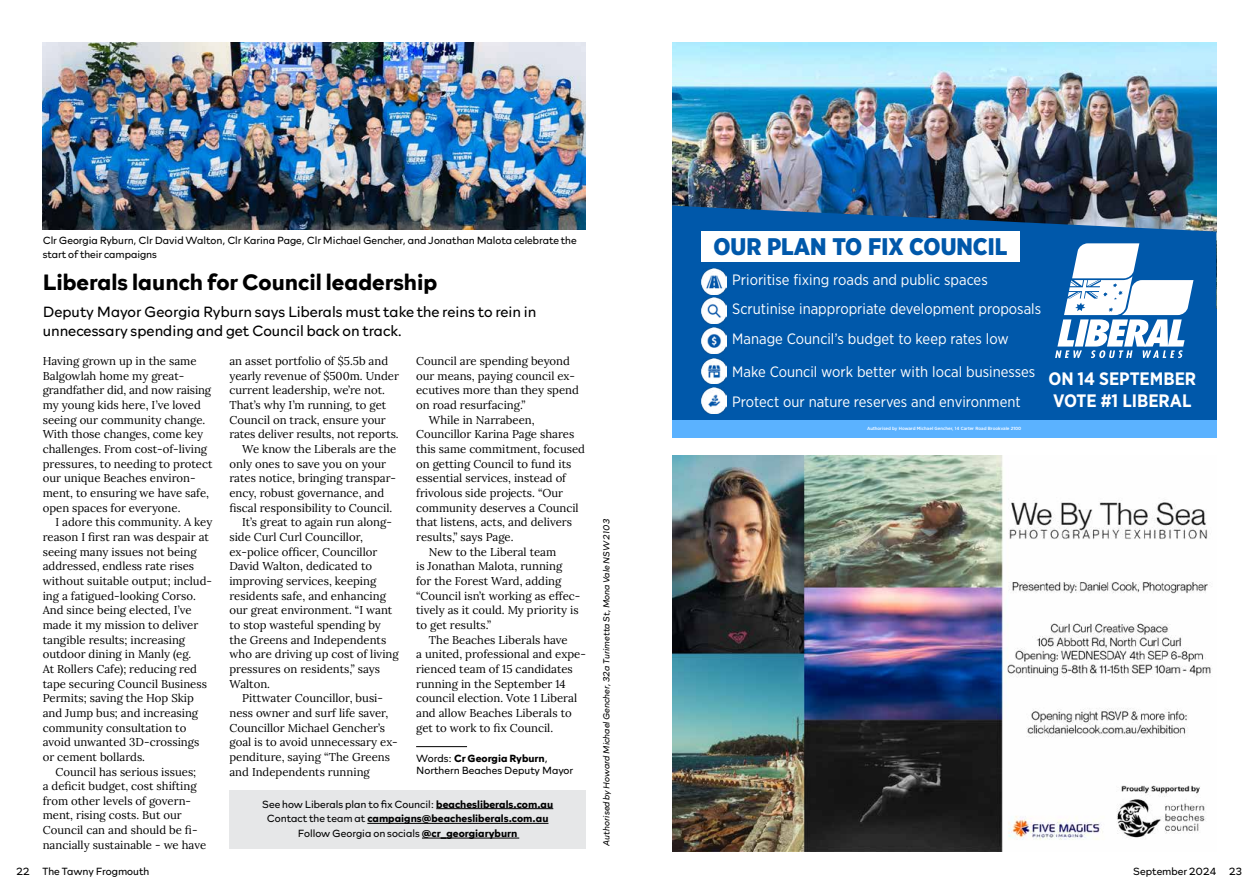
<style>
.page{position:relative;width:1259px;height:893px;background:#fff}
.page>*{position:absolute;margin:0;border:0;box-sizing:border-box;transform-origin:0 0}
.t1{font:900 24px "Gotham Narrow";color:#0058aa}
.t2{font:700 22.5px "Rockford Sans";color:#000}
.t3{font:700 18px/21.6px "Gotham Narrow";color:#fff}
.t4{font:15px/29.2px "Gotham Narrow";color:#fff}
.t5{font:300 15px/19.5px "Rockford Sans";color:#000}
.t6{font:11.4px/14.7px "Lora";color:#000}
.t7{font:300 10.5px/12.6px "Rockford Sans";letter-spacing:-.005em;color:#000}
.t8{font:700 10.5px/14.7px "Rockford Sans";color:#000;text-align:center}
.t9{font:italic 300 8.85px "Rockford Sans";color:#000}
.t10{font:500 4.5px "Gotham Narrow";color:#fff;scale:1.1 1}
.s1{font-weight:700}
.s2{font-weight:300}
</style>
<div class="page">
<img style="left:43px;top:42px;width:543px;height:187px">
<hr style="left:416px;top:746px;width:51px;height:1px;background:#000">
<div style="left:229px;top:790px;width:357px;height:59px;background:#e6e7e8"></div>
<hr style="left:436px;top:808px;width:117px;height:1px;background:#000">
<hr style="left:367px;top:823px;width:181px;height:1px;background:#000">
<hr style="left:422px;top:838px;width:97px;height:1px;background:#000">
<img style="left:672px;top:43px;width:544px;height:163px">
<svg style="left:672px;top:206px;width:544px;height:104px;background:#115a9f"></svg>
<div style="left:672px;top:310px;width:544px;height:125px;background:#0058aa"></div>
<div style="left:672px;top:421px;width:544px;height:17px;background:#5bb2ff"></div>
<div style="left:701px;top:232px;width:318px;height:30px;background:#fff"></div>
<img style="left:701px;top:268px;width:25px;height:26px">
<img style="left:701px;top:328px;width:25px;height:25px">
<img style="left:701px;top:298px;width:25px;height:25px">
<img style="left:701px;top:388px;width:25px;height:25px">
<img style="left:701px;top:358px;width:25px;height:26px">
<svg style="left:1055px;top:243px;width:138px;height:115px"></svg>
<img style="left:672px;top:456px;width:540px;height:395px">
<p class="t7" style="left:43px;top:232px;width:535px;line-height:14.4px">Clr Georgia Ryburn, Clr David Walton, Clr Karina Page, Clr Michael Gencher, and Jonathan Malota celebrate the start of their campaigns</p>
<h1 class="t1" style="left:713px;top:231px;width:295px">OUR PLAN TO FIX COUNCIL</h1>
<h2 class="t2" style="left:43px;top:266px;width:396px">Liberals launch for Council leadership</h2>
<h3 class="t5" style="left:43px;top:301px;width:495px">Deputy Mayor Georgia Ryburn says Liberals must take the reins to rein in unnecessary spending and get Council back on track.</h3>
<p class="t6" style="left:416px;top:353px;width:155px">Council are spending beyond</p>
<p class="t6" style="left:416px;top:368px;width:160px">our means, paying council ex-</p>
<p class="t6" style="left:416px;top:382px;width:164px">ecutives more than they spend</p>
<p class="t6" style="left:416px;top:397px;width:111px">on road resurfacing.”</p>
<p class="t6" style="left:429px;top:412px;width:107px">While in Narrabeen,</p>
<p class="t6" style="left:416px;top:426px;width:160px">Councillor Karina Page shares</p>
<p class="t6" style="left:416px;top:441px;width:170px">this same commitment, focused</p>
<p class="t6" style="left:416px;top:456px;width:157px">on getting Council to fund its</p>
<p class="t6" style="left:416px;top:470px;width:151px">essential services, instead of</p>
<p class="t6" style="left:416px;top:485px;width:148px">frivolous side projects. “Our</p>
<p class="t6" style="left:416px;top:500px;width:164px">community deserves a Council</p>
<p class="t6" style="left:416px;top:514px;width:157px">that listens, acts, and delivers</p>
<p class="t6" style="left:416px;top:529px;width:99px">results,” says Page.</p>
<p class="t6" style="left:429px;top:543px;width:129px">New to the Liberal team</p>
<p class="t6" style="left:416px;top:558px;width:148px">is Jonathan Malota, running</p>
<p class="t6" style="left:416px;top:573px;width:147px">for the Forest Ward, adding</p>
<p class="t6" style="left:416px;top:587px;width:166px">“Council isn’t working as effec-</p>
<p class="t6" style="left:416px;top:602px;width:164px">tively as it could. My priority is</p>
<p class="t6" style="left:416px;top:617px;width:76px">to get results.”</p>
<p class="t6" style="left:429px;top:631px;width:140px">The Beaches Liberals have</p>
<p class="t6" style="left:416px;top:646px;width:171px">a united, professional and expe-</p>
<p class="t6" style="left:416px;top:661px;width:158px">rienced team of 15 candidates</p>
<p class="t6" style="left:416px;top:675px;width:151px">running in the September 14</p>
<p class="t6" style="left:416px;top:690px;width:162px">council election. Vote 1 Liberal</p>
<p class="t6" style="left:416px;top:705px;width:157px">and allow Beaches Liberals to</p>
<p class="t6" style="left:416px;top:719px;width:138px">get to work to fix Council.</p>
<p class="t6" style="left:229px;top:353px;width:160px">an asset portfolio of $5.5b and</p>
<p class="t6" style="left:229px;top:368px;width:171px">yearly revenue of $500m. Under</p>
<p class="t6" style="left:229px;top:382px;width:157px">current leadership, we’re not.</p>
<p class="t6" style="left:229px;top:397px;width:158px">That’s why I’m running, to get</p>
<p class="t6" style="left:229px;top:412px;width:158px">Council on track, ensure your</p>
<p class="t6" style="left:229px;top:426px;width:171px">rates deliver results, not reports.</p>
<p class="t6" style="left:242px;top:441px;width:156px">We know the Liberals are the</p>
<p class="t6" style="left:229px;top:456px;width:158px">only ones to save you on your</p>
<p class="t6" style="left:229px;top:470px;width:168px">rates notice, bringing transpar-</p>
<p class="t6" style="left:229px;top:485px;width:156px">ency, robust governance, and</p>
<p class="t6" style="left:229px;top:500px;width:164px">fiscal responsibility to Council.</p>
<p class="t6" style="left:242px;top:514px;width:151px">It’s great to again run along-</p>
<p class="t6" style="left:229px;top:529px;width:135px">side Curl Curl Councillor,</p>
<p class="t6" style="left:229px;top:543px;width:149px">ex-police officer, Councillor</p>
<p class="t6" style="left:229px;top:558px;width:144px">David Walton, dedicated to</p>
<p class="t6" style="left:229px;top:573px;width:148px">improving services, keeping</p>
<p class="t6" style="left:229px;top:587px;width:158px">residents safe, and enhancing</p>
<p class="t6" style="left:229px;top:602px;width:164px">our great environment. “I want</p>
<p class="t6" style="left:229px;top:617px;width:153px">to stop wasteful spending by</p>
<p class="t6" style="left:229px;top:631px;width:158px">the Greens and Independents</p>
<p class="t6" style="left:229px;top:646px;width:171px">who are driving up cost of living</p>
<p class="t6" style="left:229px;top:661px;width:152px">pressures on residents,” says</p>
<p class="t6" style="left:229px;top:675px;width:42px">Walton.</p>
<p class="t6" style="left:242px;top:690px;width:142px">Pittwater Councillor, busi-</p>
<p class="t6" style="left:229px;top:705px;width:161px">ness owner and surf life saver,</p>
<p class="t6" style="left:229px;top:719px;width:157px">Councillor Michael Gencher’s</p>
<p class="t6" style="left:229px;top:734px;width:170px">goal is to avoid unnecessary ex-</p>
<p class="t6" style="left:229px;top:749px;width:162px">penditure, saying “The Greens</p>
<p class="t6" style="left:229px;top:763px;width:142px">and Independents running</p>
<p class="t6" style="left:43px;top:353px;width:171px">Having grown up in the same<br>Balgowlah home my great&shy;grandfather did, and now raising my young kids here, I’ve loved seeing our community change.<br>With those changes, come key challenges. From cost-of-living pressures, to needing to protect our unique Beaches environ&shy;ment, to ensuring we have safe, open spaces for everyone.</p>
<p class="t6" style="left:43px;top:514px;width:171px;text-indent:13px">I adore this community. A key reason I first ran was despair at seeing many issues not being addressed, endless rate rises without suitable output; includ&shy;ing a fatigued-looking Corso.<br>And since being elected, I’ve made it my mission to deliver tangible results; increasing outdoor dining in Manly (eg.<br>At Rollers Cafe); reducing red tape securing Council Business<br>Permits; saving the Hop Skip and Jump bus; and increasing community consultation to avoid unwanted 3D-crossings or cement bollards.</p>
<p class="t6" style="left:43px;top:763px;width:165px;text-indent:13px">Council has serious issues;<br>a deficit budget, cost shifting from other levels of govern&shy;ment, rising costs. But our<br>Council can and should be fi&shy;nancially sustainable - we have</p>
<p class="t7" style="left:416px;top:751px;width:159px">Words: <span class="s1">Cr Georgia Ryburn</span>,<br>Northern Beaches Deputy Mayor</p>
<p class="t8" style="left:262px;top:796px;width:293px"><span class="s2">See how Liberals plan to fix Council:</span> beachesliberals.com.au<br><span class="s2">Contact the team at</span> campaigns@beachesliberals.com.au<br><span class="s2">Follow Georgia on socials</span> @cr_georgiaryburn</p>
<p class="t9" style="left:599px;top:845px;width:328px;rotate:-90deg">Authorised by Howard Michael Gencher, 32a Turimetta St, Mona Vale NSW 2103</p>
<h3 class="t4" style="left:732px;top:265px;width:257px">Prioritise fixing roads and public spaces</h3>
<h3 class="t4" style="left:732px;top:294px;width:310px">Scrutinise inappropriate development proposals</h3>
<h3 class="t4" style="left:732px;top:324px;width:278px">Manage Council’s budget to keep rates low</h3>
<h3 class="t4" style="left:732px;top:357px;width:304px">Make Council work better with local businesses<br>Protect our nature reserves and environment</h3>
<h3 class="t3" style="left:1048px;top:368px;width:149px">ON 14 SEPTEMBER<br>VOTE #1 LIBERAL</h3>
<p class="t10" style="left:867px;top:426px;width:142px">Authorised by Howard Michael Gencher, 14 Carter Road Brookvale 2100</p>
<p class="t7" style="left:17px;top:864px;width:134px">22 The Tawny Frogmouth</p>
<p class="t7" style="left:1133px;top:864px;width:110px">September 2024 23</p>
</div>
